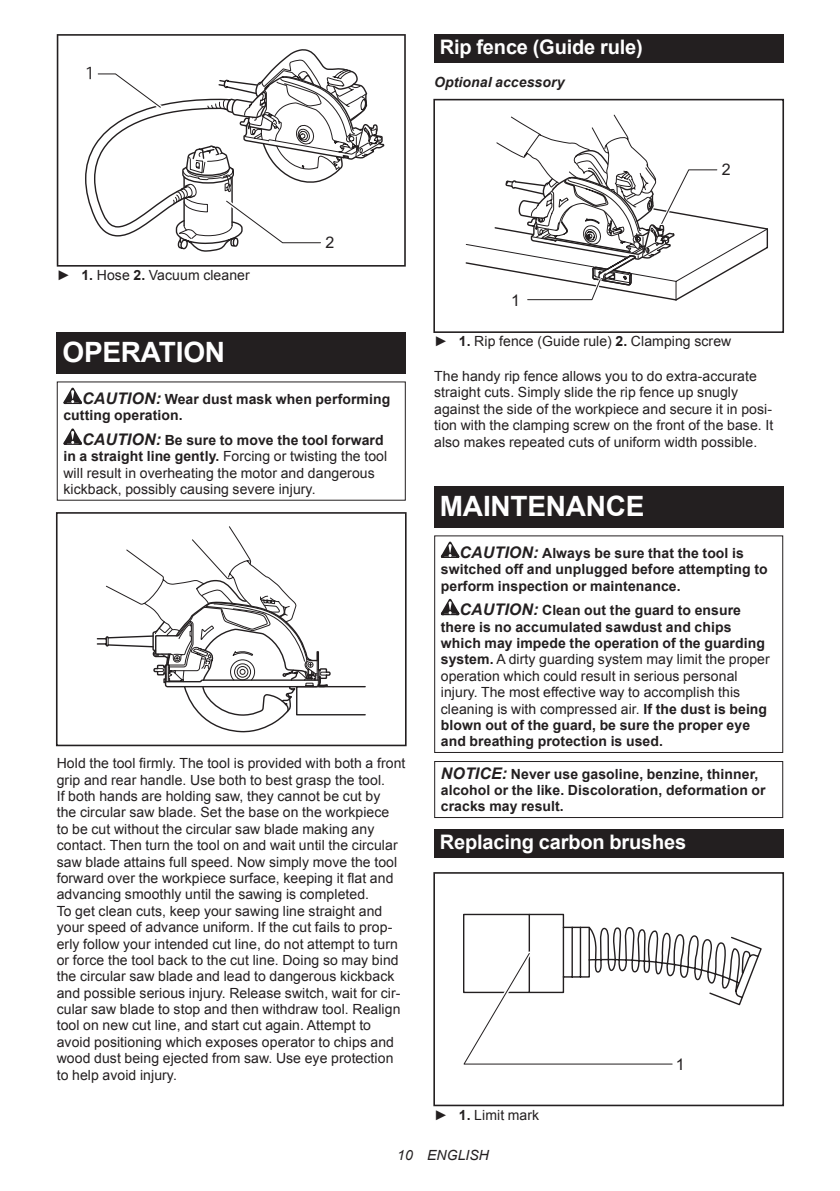
<style>
.page{position:relative;width:840px;height:1191px;background:#fff}
.page>*{position:absolute;margin:0;border:0;box-sizing:border-box;transform-origin:0 0}
.t1{font:700 28px "Arial";letter-spacing:-.01em;color:#fff}
.t2{font:700 20px "Arial";letter-spacing:-.01em;color:#fff}
.t3{font:16px "Arial";color:#231f20}
.t4{font:16px "Koz Go Pr 6 N Regular 90 msp RKSJ H";color:#231f20}
.t5{font:14px/16.4px "Arial";letter-spacing:.005em;color:#231f20}
.t6{font:700 14px/16.4px "Arial";letter-spacing:.005em;color:#231f20}
.t7{font:italic 700 14px "Arial";letter-spacing:.005em;color:#231f20}
.t8{font:italic 14px "Arial";letter-spacing:.005em;color:#231f20}
.s1{font-weight:700}
.s2{font-style:italic;font-size:16px}
.s3{font-weight:700;font-style:italic;font-size:16px}
.s4{font-weight:400}
</style>
<div class="page">
<svg style="left:57px;top:34px;width:348px;height:233px"></svg>
<svg style="left:84px;top:48px;width:301px;height:204px"></svg>
<div style="left:57px;top:332px;width:348px;height:41px;background:#231f20"></div>
<svg style="left:63px;top:388px;width:19px;height:16px"></svg>
<svg style="left:63px;top:428px;width:19px;height:17px"></svg>
<div style="left:296px;top:686px;width:69px;height:29px;border:1px solid #231f20"></div>
<svg style="left:96px;top:526px;width:235px;height:206px"></svg>
<div style="left:56px;top:512px;width:350px;height:234px;border:2px solid #231f20"></div>
<div style="left:434px;top:34px;width:348px;height:29px;background:#231f20"></div>
<div style="left:433px;top:99px;width:350px;height:234px;border:2px solid #231f20"></div>
<svg style="left:465px;top:114px;width:303px;height:187px"></svg>
<div style="left:434px;top:486px;width:348px;height:41px;background:#231f20"></div>
<svg style="left:440px;top:541px;width:19px;height:17px"></svg>
<svg style="left:440px;top:599px;width:19px;height:16px"></svg>
<div style="left:434px;top:535px;width:348px;height:218px;border:1px solid #231f20"></div>
<div style="left:434px;top:761px;width:348px;height:57px;border:1px solid #231f20"></div>
<div style="left:434px;top:829px;width:348px;height:29px;background:#231f20"></div>
<div style="left:433px;top:872px;width:350px;height:234px;border:2px solid #231f20"></div>
<svg style="left:462px;top:872px;width:300px;height:234px"></svg>
<svg style="left:462px;top:948px;width:210px;height:121px"></svg>
<p class="t4" style="left:82px;top:64px;width:17px">１</p>
<h2 class="t2" style="left:439px;top:34px;width:204px">Rip fence (Guide rule)</h2>
<p class="t7" style="left:434px;top:73px;width:132px">Optional accessory</p>
<p class="t5" style="left:57px;top:267px;width:194px">► <span class="s1">1.</span> Hose <span class="s1">2.</span> Vacuum cleaner</p>
<p class="t3" style="left:325px;top:232px;width:10px">2</p>
<h1 class="t1" style="left:62px;top:333px;width:164px">OPERATION</h1>
<p class="t6" style="left:63px;top:391px;width:328px;text-indent:19px"><span class="s2">CAUTION:</span> Wear dust mask when performing cutting operation.</p>
<p class="t5" style="left:63px;top:432px;width:325px;text-indent:19px"><span class="s3">CAUTION:</span> <span class="s1">Be sure to move the tool forward in a straight line gently.</span> Forcing or twisting the tool will result in overheating the motor and dangerous kickback, possibly causing severe injury.</p>
<p class="t5" style="left:57px;top:755px;width:350px">Hold the tool firmly. The tool is provided with both a front grip and rear handle. Use both to best grasp the tool.<br>If both hands are holding saw, they cannot be cut by<br>the circular saw blade. Set the base on the workpiece<br>to be cut without the circular saw blade making any contact. Then turn the tool on and wait until the circular saw blade attains full speed. Now simply move the tool forward over the workpiece surface, keeping it flat and advancing smoothly until the sawing is completed.<br>To get clean cuts, keep your sawing line straight and your speed of advance uniform. If the cut fails to prop&shy;erly follow your intended cut line, do not attempt to turn or force the tool back to the cut line. Doing so may bind the circular saw blade and lead to dangerous kickback and possible serious injury. Release switch, wait for cir&shy;cular saw blade to stop and then withdraw tool. Realign tool on new cut line, and start cut again. Attempt to avoid positioning which exposes operator to chips and wood dust being ejected from saw. Use eye protection to help avoid injury.</p>
<p class="t3" style="left:721px;top:158px;width:10px">2</p>
<p class="t3" style="left:511px;top:289px;width:10px">1</p>
<p class="t5" style="left:434px;top:333px;width:298px">► <span class="s1">1.</span> Rip fence (Guide rule) <span class="s1">2.</span> Clamping screw</p>
<p class="t5" style="left:434px;top:368px;width:340px">The handy rip fence allows you to do extra-accurate straight cuts. Simply slide the rip fence up snugly against the side of the workpiece and secure it in posi&shy;tion with the clamping screw on the front of the base. It also makes repeated cuts of uniform width possible.</p>
<h1 class="t1" style="left:439px;top:487px;width:206px">MAINTENANCE</h1>
<p class="t6" style="left:440px;top:545px;width:328px;text-indent:19px"><span class="s2">CAUTION:</span> Always be sure that the tool is switched off and unplugged before attempting to perform inspection or maintenance.</p>
<p class="t6" style="left:440px;top:602px;width:330px;text-indent:19px"><span class="s2">CAUTION:</span> Clean out the guard to ensure there is no accumulated sawdust and chips which may impede the operation of the guarding system. <span class="s4">A dirty guarding system may limit the proper operation which could result in serious personal injury. The most effective way to accomplish this cleaning is with compressed air.</span> If the dust is being blown out of the guard, be sure the proper eye and breathing protection is used.</p>
<p class="t6" style="left:440px;top:766px;width:326px"><span class="s2">NOTICE:</span> Never use gasoline, benzine, thinner, alcohol or the like. Discoloration, deformation or cracks may result.</p>
<h2 class="t2" style="left:439px;top:829px;width:248px">Replacing carbon brushes</h2>
<p class="t5" style="left:434px;top:1106px;width:106px">► <span class="s1">1.</span> Limit mark</p>
<p class="t3" style="left:675px;top:1054px;width:10px">1</p>
<p class="t8" style="left:397px;top:1146px;width:93px">10 ENGLISH</p>
</div>
